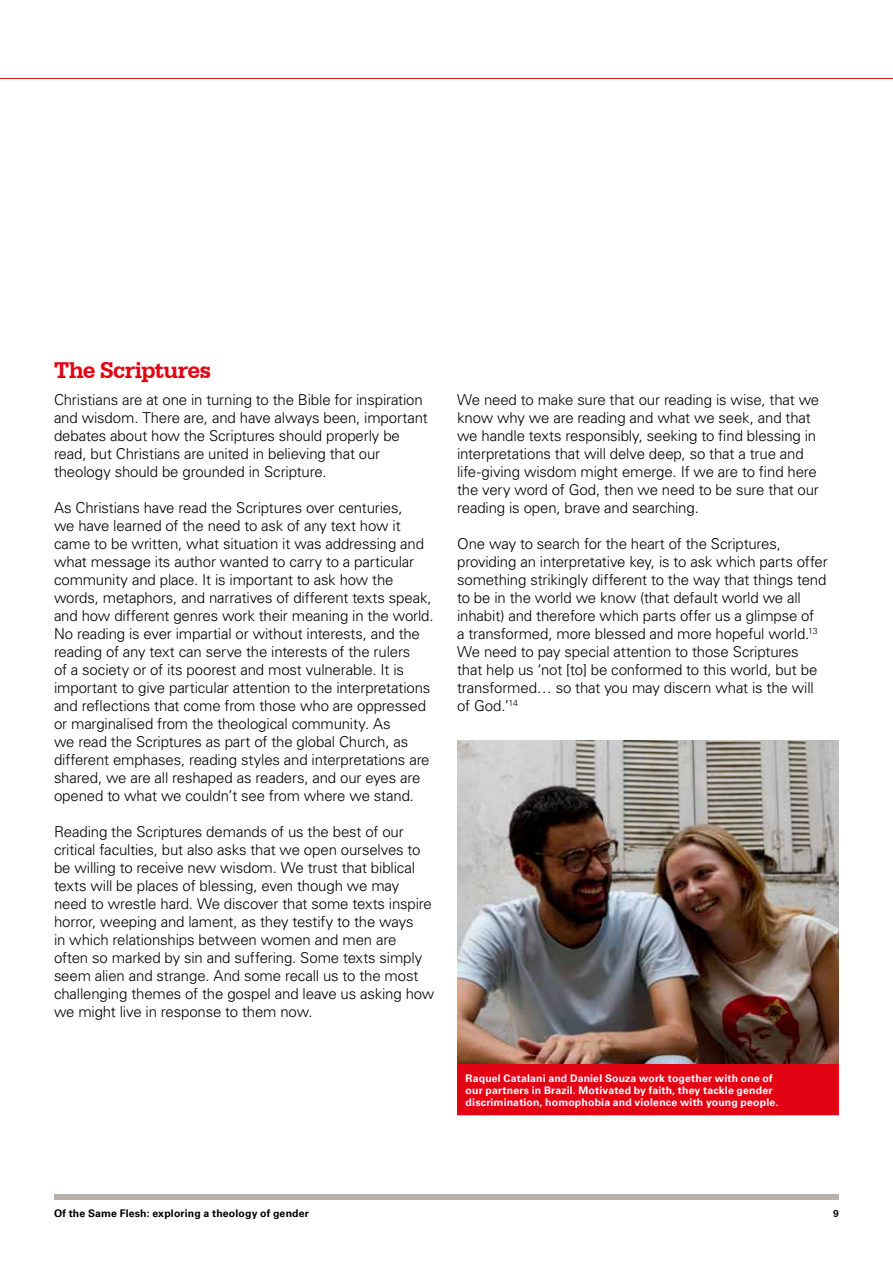
<style>
.page{position:relative;width:893px;height:1263px;background:#fff}
.page>*{position:absolute;margin:0;border:0;box-sizing:border-box;transform-origin:0 0}
.t1{font:700 24px "Serifa BT";letter-spacing:-.025em;color:#e30413}
.t2{font:300 15px/18px "Univers CA";letter-spacing:-.01em;color:#000}
.t3{font:700 10.5px/12px "Univers CA";letter-spacing:.015em;color:#fff}
.t4{font:700 10.5px "Univers CA";letter-spacing:.015em;color:#000}
.t5{font:700 10.5px "Serifa BT";color:#000}
</style>
<div class="page">
<div style="left:54px;top:1194px;width:785px;height:6px;background:#b9b1ae"></div>
<hr style="left:0;top:78px;width:893px;height:1px;background:#cd1619">
<img style="left:457px;top:741px;width:382px;height:323px">
<div style="left:457px;top:1064px;width:382px;height:51px;background:#e30413"></div>
<h1 class="t1" style="left:54px;top:355px;width:158px">The Scriptures</h1>
<p class="t2" style="left:54px;top:391px;width:375px">Christians are at one in turning to the Bible for inspiration and wisdom. There are, and have always been, important debates about how the Scriptures should properly be read, but Christians are united in believing that our theology should be grounded in Scripture.</p>
<p class="t2" style="left:54px;top:499px;width:381px">As Christians have read the Scriptures over centuries,<br>we have learned of the need to ask of any text how it came to be written, what situation it was addressing and what message its author wanted to carry to a particular community and place. It is important to ask how the words, metaphors, and narratives of different texts speak, and how different genres work their meaning in the world.<br>No reading is ever impartial or without interests, and the reading of any text can serve the interests of the rulers<br>of a society or of its poorest and most vulnerable. It is important to give particular attention to the interpretations and reflections that come from those who are oppressed or marginalised from the theological community. As<br>we read the Scriptures as part of the global Church, as different emphases, reading styles and interpretations are shared, we are all reshaped as readers, and our eyes are opened to what we couldn’t see from where we stand.</p>
<p class="t2" style="left:54px;top:823px;width:382px">Reading the Scriptures demands of us the best of our critical faculties, but also asks that we open ourselves to be willing to receive new wisdom. We trust that biblical texts will be places of blessing, even though we may need to wrestle hard. We discover that some texts inspire horror, weeping and lament, as they testify to the ways<br>in which relationships between women and men are often so marked by sin and suffering. Some texts simply seem alien and strange. And some recall us to the most challenging themes of the gospel and leave us asking how we might live in response to them now.</p>
<p class="t2" style="left:457px;top:391px;width:364px">We need to make sure that our reading is wise, that we know why we are reading and what we seek, and that we handle texts responsibly, seeking to find blessing in interpretations that will delve deep, so that a true and life-giving wisdom might emerge. If we are to find here the very word of God, then we need to be sure that our reading is open, brave and searching.</p>
<p class="t2" style="left:457px;top:535px;width:372px">One way to search for the heart of the Scriptures, providing an interpretative key, is to ask which parts offer something strikingly different to the way that things tend to be in the world we know (that default world we all inhabit) and therefore which parts offer us a glimpse of<br>a transformed, more blessed and more hopeful world.<sup>13<br></sup>We need to pay special attention to those Scriptures that help us ‘not [to] be conformed to this world, but be transformed… so that you may discern what is the will of God.’<sup>14</sup></p>
<p class="t3" style="left:466px;top:1073px;width:314px">Raquel Catalani and Daniel Souza work together with one of our partners in Brazil. Motivated by faith, they tackle gender discrimination, homophobia and violence with young people.</p>
<p class="t4" style="left:54px;top:1207px;width:256px">Of the Same Flesh: exploring a theology of gender</p>
<p class="t5" style="left:833px;top:1207px;width:7px">9</p>
</div>
